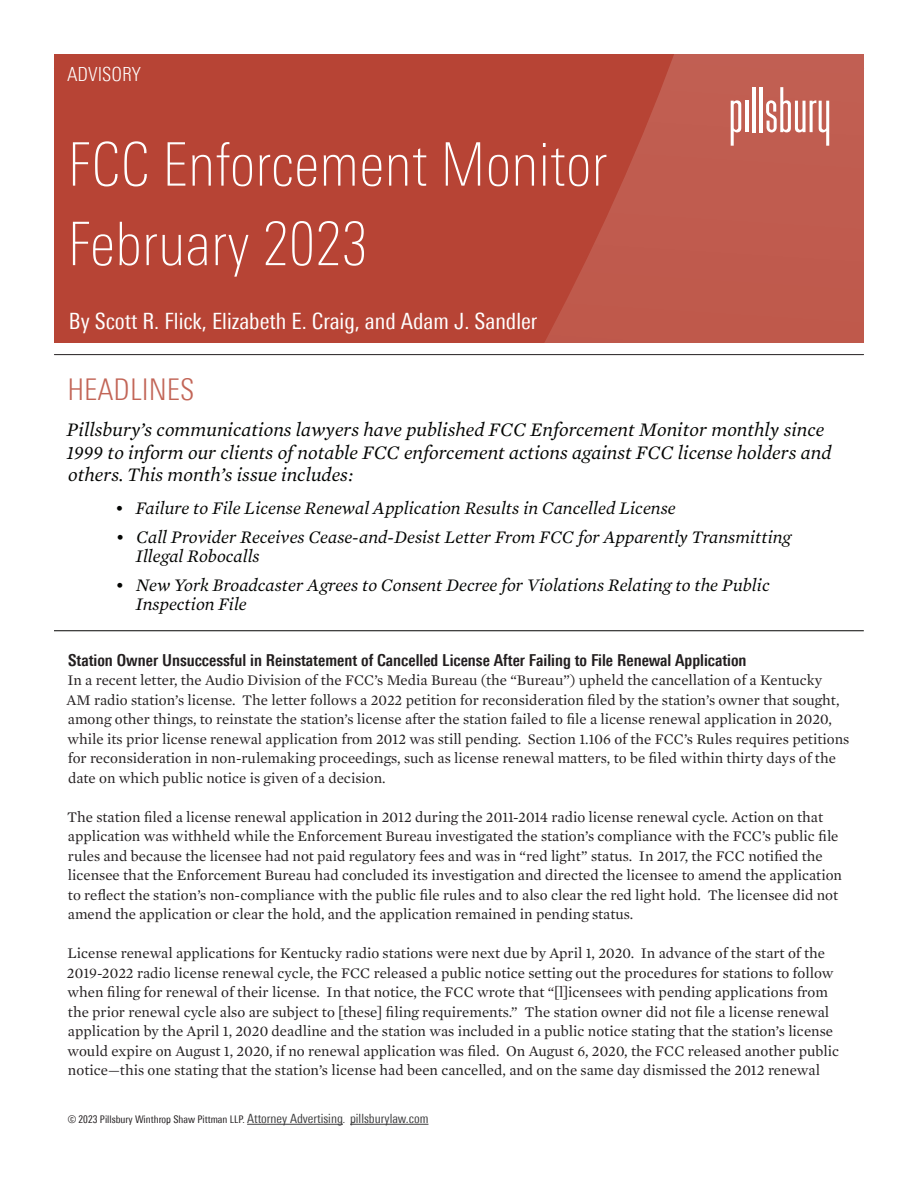
<style>
.page{position:relative;width:918px;height:1188px;background:#fff}
.page>*{position:absolute;margin:0;border:0;box-sizing:border-box;transform-origin:0 0}
.First_Page_-_Main_He{font:100 condensed 60px "Univers Next Pro";color:#fff}
.Headlines_Header{font:300 condensed 30px "Univers Next Pro";color:#c26557}
.byline{font:condensed 22.5px "Univers Next Pro";color:#fff}
.Headlines_Intro_Copy{font:italic 19.5px/22.5px "Mercury Text G1";color:#040503}
.Advisory_Header{font:300 condensed 19.5px "Univers Next Pro";color:#fff}
.t1{font:italic 18px/19.5px "Mercury Text G1";color:#040503}
.Body_-_Header_1{font:700 condensed 16.5px "Univers Next Pro";color:#231f20}
.Body_-_Main{font:15px/19.5px "Mercury Text G1";color:#231f20}
.t2{font:condensed 10.5px "Univers Next Pro";color:#231f20}
.s1{font-size:12.75px;color:#3e3e3f}
</style>
<div class="page">
<hr style="left:54px;top:630px;width:810px;height:1px;background:#040503">
<hr style="left:247px;top:1124px;width:96px;height:1px;background:#3e3e3f">
<hr style="left:350px;top:1124px;width:78px;height:1px;background:#3e3e3f">
<svg style="left:54px;top:54px;width:810px;height:288px;background:#b94b3c"></svg>
<hr style="left:759px;top:87px;width:4px;height:45px;background:#fff">
<hr style="left:752px;top:87px;width:3px;height:45px;background:#fff">
<hr style="left:745px;top:101px;width:3px;height:31px;background:#fff">
<svg style="left:731px;top:100px;width:10px;height:46px"></svg>
<svg style="left:766px;top:87px;width:63px;height:59px"></svg>
<hr style="left:54px;top:354px;width:810px;height:1px;background:#231f20">
<p class="Advisory_Header" style="left:67px;top:63px;width:75px">ADVISORY</p>
<p class="First_Page_-_Main_He" style="left:68px;top:131px;width:542px">FCC Enforcement Monitor</p>
<p class="First_Page_-_Main_He" style="left:68px;top:210px;width:302px">February 2023</p>
<p class="byline" style="left:69px;top:308px;width:470px">By Scott R. Flick, Elizabeth E. Craig, and Adam J. Sandler</p>
<p class="Headlines_Header" style="left:67px;top:372px;width:129px">HEADLINES</p>
<p class="Headlines_Intro_Copy" style="left:67px;top:417px;width:766px">Pillsbury’s communications lawyers have published FCC Enforcement Monitor monthly since<br>1999 to inform our clients of notable FCC enforcement actions against FCC license holders and others. This month’s issue includes:</p>
<p class="t1" style="left:115px;top:497px;width:562px">• Failure to File License Renewal Application Results in Cancelled License</p>
<p class="t1" style="left:136px;top:526px;width:657px;text-indent:-20px">• Call Provider Receives Cease-and-Desist Letter From FCC for Apparently Transmitting<br>Illegal Robocalls</p>
<p class="t1" style="left:136px;top:574px;width:635px;text-indent:-20px">• New York Broadcaster Agrees to Consent Decree for Violations Relating to the Public<br>Inspection File</p>
<p class="Body_-_Header_1" style="left:68px;top:650px;width:680px">Station Owner Unsuccessful in Reinstatement of Cancelled License After Failing to File Renewal Application</p>
<p class="Body_-_Main" style="left:66px;top:670px;width:784px">In a recent letter, the Audio Division of the FCC’s Media Bureau (the “Bureau”) upheld the cancellation of a Kentucky<br>AM radio station’s license. The letter follows a 2022 petition for reconsideration filed by the station’s owner that sought, among other things, to reinstate the station’s license after the station failed to file a license renewal application in 2020, while its prior license renewal application from 2012 was still pending. Section 1.106 of the FCC’s Rules requires petitions for reconsideration in non-rulemaking proceedings, such as license renewal matters, to be filed within thirty days of the date on which public notice is given of a decision.</p>
<p class="Body_-_Main" style="left:67px;top:806px;width:776px">The station filed a license renewal application in 2012 during the 2011-2014 radio license renewal cycle. Action on that application was withheld while the Enforcement Bureau investigated the station’s compliance with the FCC’s public file rules and because the licensee had not paid regulatory fees and was in “red light” status. In 2017, the FCC notified the licensee that the Enforcement Bureau had concluded its investigation and directed the licensee to amend the application to reflect the station’s non-compliance with the public file rules and to also clear the red light hold. The licensee did not amend the application or clear the hold, and the application remained in pending status.</p>
<p class="Body_-_Main" style="left:67px;top:943px;width:774px">License renewal applications for Kentucky radio stations were next due by April 1, 2020. In advance of the start of the 2019-2022 radio license renewal cycle, the FCC released a public notice setting out the procedures for stations to follow when filing for renewal of their license. In that notice, the FCC wrote that “[l]icensees with pending applications from the prior renewal cycle also are subject to [these] filing requirements.” The station owner did not file a license renewal application by the April 1, 2020 deadline and the station was included in a public notice stating that the station’s license would expire on August 1, 2020, if no renewal application was filed. On August 6, 2020, the FCC released another public notice—this one stating that the station’s license had been cancelled, and on the same day dismissed the 2012 renewal</p>
<p class="t2" style="left:68px;top:1113px;width:362px">© 2023 Pillsbury Winthrop Shaw Pittman LLP. <span class="s1">Attorney Advertising</span>. <span class="s1">pillsburylaw.com</span></p>
</div>
